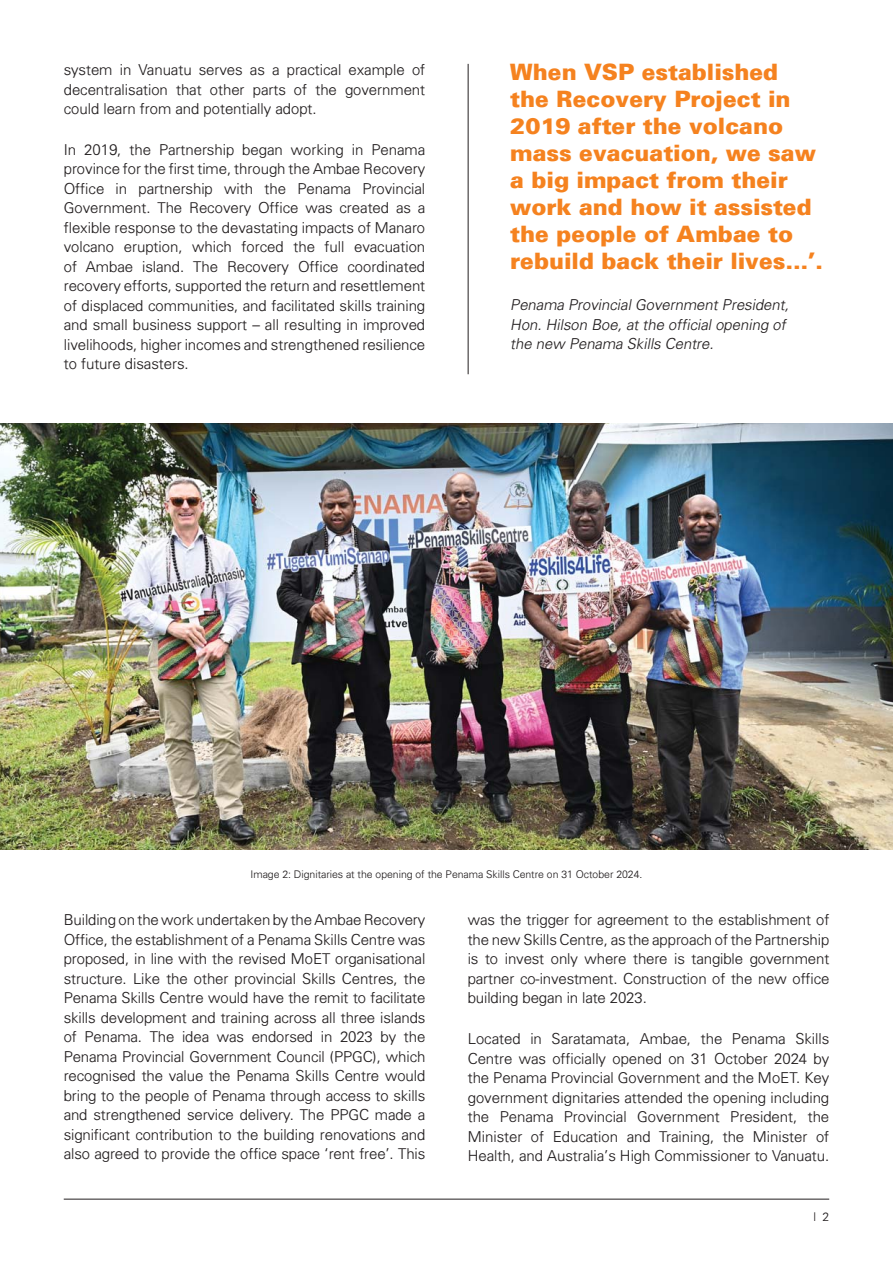
<style>
.page{position:relative;width:893px;height:1263px;background:#fff}
.page>*{position:absolute;margin:0;border:0;box-sizing:border-box;transform-origin:0 0}
.t1{font:900 22.5px/27px "Univers";color:#f5821f}
.t2{font:300 15px/19.5px "Univers";color:#231f20;text-align:justify}
.t3{font:italic 300 15px/19.5px "Univers";color:#231f20}
.t4{font:300 12px "Univers";color:#231f20}
.t5{font:300 10.5px "Univers";color:#231f20}
</style>
<div class="page">
<hr style="left:64px;top:1199px;width:765px;height:1px;background:#231f20">
<img style="left:0;top:424px;width:893px;height:426px">
<hr style="left:468px;top:64px;width:1px;height:310px;background:#231f20">
<p class="t2" style="left:64px;top:61px;width:363px">system in Vanuatu serves as a practical example of decentralisation that other parts of the government could learn from and potentially adopt.</p>
<p class="t2" style="left:64px;top:140px;width:363px">In 2019, the Partnership began working in Penama province for the first time, through the Ambae Recovery Office in partnership with the Penama Provincial Government. The Recovery Office was created as a flexible response to the devastating impacts of Manaro volcano eruption, which forced the full evacuation of Ambae island. The Recovery Office coordinated recovery efforts, supported the return and resettlement of displaced communities, and facilitated skills training and small business support all resulting in improved livelihoods, higher incomes and strengthened resilience to future disasters.</p>
<h1 class="t1" style="left:510px;top:61px;width:314px">When VSP established<br>the Recovery Project in<br>2019 after the volcano mass evacuation, we saw a big impact from their work and how it assisted the people of Ambae to rebuild back their lives…’.</h1>
<p class="t3" style="left:510px;top:296px;width:283px">Penama Provincial Government President,<br>Hon. Hilson Boe, at the official opening of the new Penama Skills Centre.</p>
<p class="t5" style="left:251px;top:869px;width:393px">Image 2: Dignitaries at the opening of the Penama Skills Centre on 31 October 2024.</p>
<p class="t2" style="left:64px;top:911px;width:363px">Building on the work undertaken by the Ambae Recovery Office, the establishment of a Penama Skills Centre was proposed, in line with the revised MoET organisational structure. Like the other provincial Skills Centres, the Penama Skills Centre would have the remit to facilitate skills development and training across all three islands of Penama. The idea was endorsed in 2023 by the Penama Provincial Government Council (PPGC), which recognised the value the Penama Skills Centre would bring to the people of Penama through access to skills and strengthened service delivery. The PPGC made a significant contribution to the building renovations and also agreed to provide the office space Ârent freeÊ. This</p>
<p class="t2" style="left:468px;top:911px;width:363px">was the trigger for agreement to the establishment of the new Skills Centre, as the approach of the Partnership is to invest only where there is tangible government partner co-investment. Construction of the new office building began in late 2023.</p>
<p class="t2" style="left:468px;top:1030px;width:363px">Located in Saratamata, Ambae, the Penama Skills Centre was officially opened on 31 October 2024 by the Penama Provincial Government and the MoET. Key government dignitaries attended the opening including the Penama Provincial Government President, the Minister of Education and Training, the Minister of Health, and AustraliaÊs High Commissioner to Vanuatu.</p>
<p class="t4" style="left:813px;top:1211px;width:17px">| 2</p>
</div>
